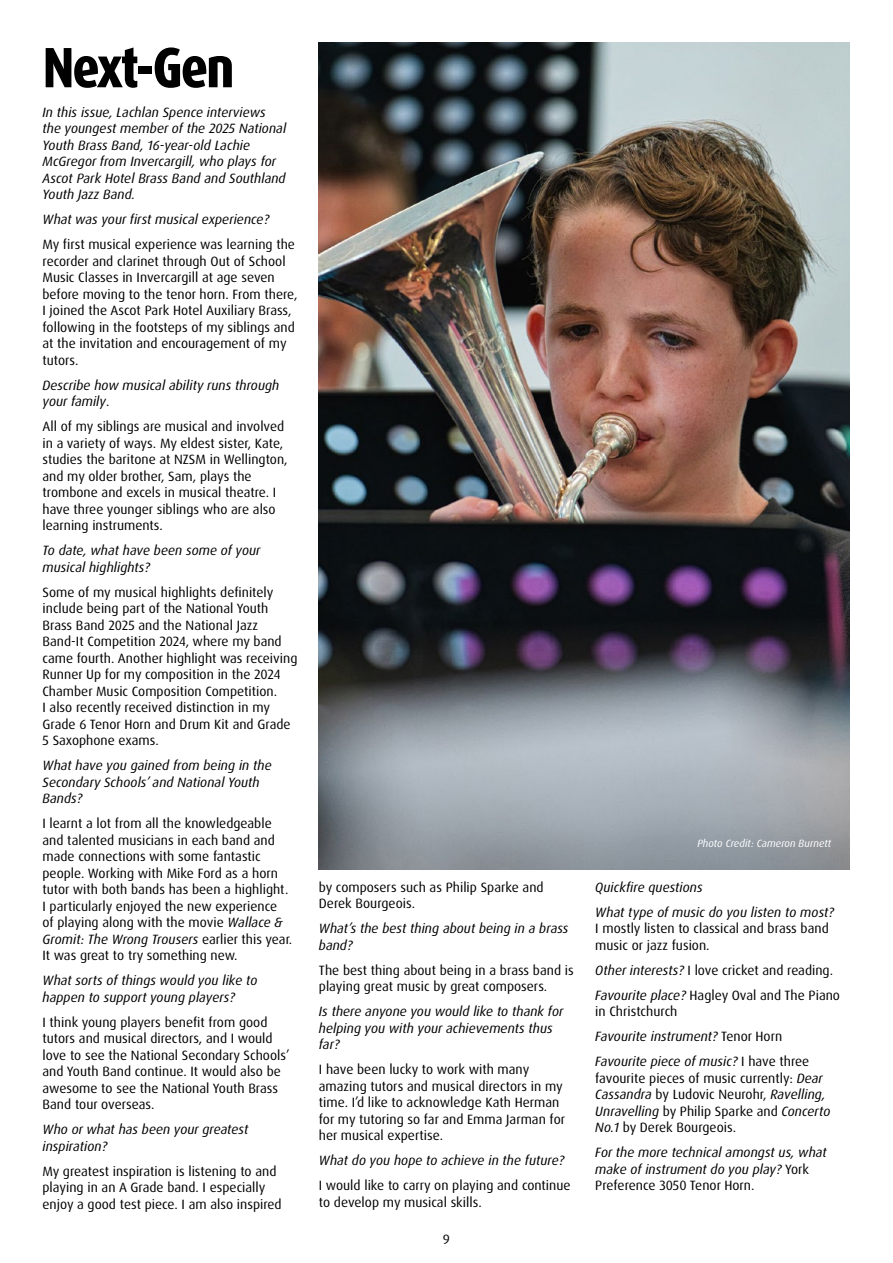
<style>
.page{position:relative;width:893px;height:1263px;background:#fff}
.page>*{position:absolute;margin:0;border:0;box-sizing:border-box;transform-origin:0 0}
.t1{font:800 condensed 57px "Dax Pro";letter-spacing:-.04em;color:#000}
.t2{font:13.5px/16.5px "Dax Pro";color:#000}
.t3{font:italic 13.5px/16.5px "Dax Pro";color:#000}
.t4{font:italic 10.5px "Dax Pro";color:#fff}
.s1{font-style:normal}
.s2{font-style:italic}
</style>
<div class="page">
<img style="left:319px;top:43px;width:530px;height:827px">
<h1 class="t1" style="left:43px;top:31px;width:194px">Next-Gen</h1>
<p class="t3" style="left:43px;top:104px;width:245px">In this issue, Lachlan Spence interviews the youngest member of the 2025 National Youth Brass Band, 16-year-old Lachie McGregor from Invercargill, who plays for Ascot Park Hotel Brass Band and Southland Youth Jazz Band.</p>
<p class="t3" style="left:43px;top:211px;width:228px">What was your first musical experience?</p>
<p class="t2" style="left:43px;top:236px;width:257px">My first musical experience was learning the recorder and clarinet through Out of School Music Classes in Invercargill at age seven before moving to the tenor horn. From there, I joined the Ascot Park Hotel Auxiliary Brass, following in the footsteps of my siblings and at the invitation and encouragement of my tutors.</p>
<p class="t3" style="left:43px;top:377px;width:238px">Describe how musical ability runs through your family<span class="s1">.</span></p>
<p class="t2" style="left:43px;top:418px;width:247px">All of my siblings are musical and involved in a variety of ways. My eldest sister, Kate, studies the baritone at NZSM in Wellington, and my older brother, Sam, plays the trombone and excels in musical theatre. I have three younger siblings who are also learning instruments.</p>
<p class="t3" style="left:43px;top:542px;width:220px">To date, what have been some of your musical highlights?</p>
<p class="t2" style="left:43px;top:584px;width:256px">Some of my musical highlights definitely include being part of the National Youth Brass Band 2025 and the National Jazz Band-It Competition 2024, where my band came fourth. Another highlight was receiving Runner Up for my composition in the 2024<br>Chamber Music Composition Competition.<br>I also recently received distinction in my Grade 6 Tenor Horn and Drum Kit and Grade 5 Saxophone exams.</p>
<p class="t3" style="left:43px;top:757px;width:231px">What have you gained from being in the<br>Secondary Schools’ and National Youth<br>Bands?</p>
<p class="t2" style="left:43px;top:815px;width:251px">I learnt a lot from all the knowledgeable and talented musicians in each band and made connections with some fantastic people. Working with Mike Ford as a horn tutor with both bands has been a highlight.<br>I particularly enjoyed the new experience<br>of playing along with the movie <span class="s2">Wallace &amp; Gromit: The Wrong Trousers</span> earlier this year.<br>It was great to try something new.</p>
<p class="t3" style="left:43px;top:972px;width:216px">What sorts of things would you like to happen to support young players?</p>
<p class="t2" style="left:43px;top:1014px;width:248px">I think young players benefit from good tutors and musical directors, and I would love to see the National Secondary Schools’ and Youth Band continue. It would also be awesome to see the National Youth Brass Band tour overseas.</p>
<p class="t3" style="left:43px;top:1121px;width:207px">Who or what has been your greatest inspiration?</p>
<p class="t2" style="left:43px;top:1163px;width:241px">My greatest inspiration is listening to and playing in an A Grade band. I especially enjoy a good test piece. I am also inspired</p>
<p class="t2" style="left:319px;top:879px;width:226px">by composers such as Philip Sparke and<br>Derek Bourgeois.</p>
<p class="t3" style="left:319px;top:920px;width:251px">What’s the best thing about being in a brass band?</p>
<p class="t2" style="left:319px;top:962px;width:256px">The best thing about being in a brass band is playing great music by great composers.</p>
<p class="t3" style="left:319px;top:1003px;width:246px">Is there anyone you would like to thank for helping you with your achievements thus far?</p>
<p class="t2" style="left:319px;top:1061px;width:248px">I have been lucky to work with many amazing tutors and musical directors in my time. I’d like to acknowledge Kath Herman for my tutoring so far and Emma Jarman for her musical expertise.</p>
<p class="t3" style="left:319px;top:1152px;width:247px">What do you hope to achieve in the future?</p>
<p class="t2" style="left:319px;top:1177px;width:253px">I would like to carry on playing and continue to develop my musical skills.</p>
<p class="t2" style="left:443px;top:1231px;width:9px">9</p>
<p class="t4" style="left:697px;top:837px;width:135px">Photo Credit: Cameron Burnett</p>
<p class="t3" style="left:595px;top:875px;width:240px;line-height:25px">Quickfire questions<br>What type of music do you listen to most?</p>
<p class="t2" style="left:595px;top:920px;width:235px">I mostly listen to classical and brass band music or jazz fusion.</p>
<p class="t2" style="left:595px;top:958px;width:246px;line-height:25px"><span class="s2">Other interests?</span> I love cricket and reading.<br><span class="s2">Favourite place?</span> Hagley Oval and The Piano</p>
<p class="t3" style="left:595px;top:999px;width:216px;line-height:25px"><span class="s1">in Christchurch<br></span>Favourite instrument? <span class="s1">Tenor Horn<br></span>Favourite piece of music? <span class="s1">I have three</span></p>
<p class="t2" style="left:595px;top:1070px;width:237px">favourite pieces of music currently: <span class="s2">Dear Cassandra</span> by Ludovic Neurohr, <span class="s2">Ravelling, Unravelling</span> by Philip Sparke and <span class="s2">Concerto No.1</span> by Derek Bourgeois.</p>
<p class="t3" style="left:595px;top:1144px;width:233px">For the more technical amongst us, what make of instrument do you play? <span class="s1">York<br>Preference 3050 Tenor Horn.</span></p>
</div>
